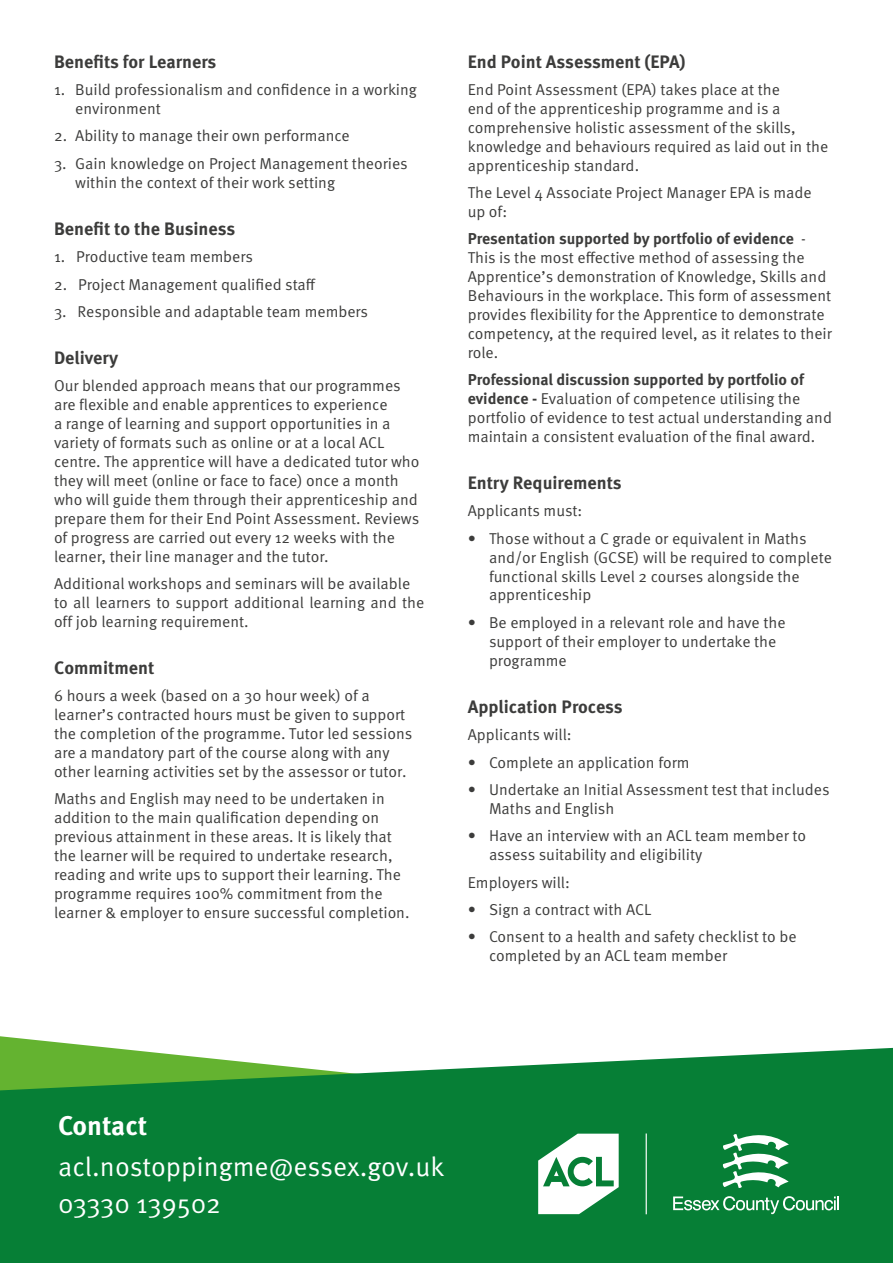
<style>
.page{position:relative;width:893px;height:1263px;background:#fff}
.page>*{position:absolute;margin:0;border:0;box-sizing:border-box;transform-origin:0 0}
.t1{font:27px/36.6px "Meta Pro Norm";letter-spacing:-.005em;color:#fff}
.t2{font:700 27px "Meta Pro";color:#fff}
.t3{font:700 18px "Meta Pro";color:#3c3c3b}
.t4{font:15.75px/18.9px "Meta Pro Norm";color:#3c3c3b}
.t5{font:700 15.75px "Meta Pro";color:#3c3c3b}
.s1{font-family:"Meta Pro Norm";font-weight:400}
.s2{font-family:"Meta Pro";font-weight:700}
</style>
<div class="page">
<svg style="left:0;top:1036px;width:111px;height:12px"></svg>
<svg style="left:0;top:1048px;width:893px;height:215px;background:#188840"></svg>
<svg style="left:538px;top:1134px;width:81px;height:80px"></svg>
<svg style="left:673px;top:1196px;width:166px;height:18px;background:#46a06a"></svg>
<svg style="left:723px;top:1131px;width:66px;height:57px"></svg>
<hr style="left:646px;top:1133px;width:1px;height:81px;background:#fff">
<p class="t3" style="left:54px;top:53px;width:164px">Benefits for Learners</p>
<p class="t4" style="left:75px;top:81px;width:343px;text-indent:-21px">1. Build professionalism and confidence in a working environment</p>
<p class="t4" style="left:54px;top:127px;width:297px">2. Ability to manage their own performance</p>
<p class="t4" style="left:75px;top:155px;width:334px;text-indent:-21px">3. Gain knowledge on Project Management theories within the context of their work setting</p>
<p class="t3" style="left:54px;top:221px;width:183px">Benefit to the Business</p>
<p class="t4" style="left:54px;top:248px;width:201px">1. Productive team members</p>
<p class="t4" style="left:54px;top:276px;width:263px">2. Project Management qualified staff</p>
<p class="t4" style="left:54px;top:303px;width:316px">3. Responsible and adaptable team members</p>
<p class="t3" style="left:54px;top:350px;width:66px">Delivery</p>
<p class="t4" style="left:54px;top:378px;width:367px">Our blended approach means that our programmes are flexible and enable apprentices to experience<br>a range of learning and support opportunities in a variety of formats such as online or at a local ACL centre. The apprentice will have a dedicated tutor who they will meet (online or face to face) once a month who will guide them through their apprenticeship and prepare them for their End Point Assessment. Reviews of progress are carried out every 12 weeks with the learner, their line manager and the tutor.</p>
<p class="t4" style="left:54px;top:575px;width:372px">Additional workshops and seminars will be available to all learners to support additional learning and the off job learning requirement.</p>
<p class="t3" style="left:54px;top:660px;width:102px">Commitment</p>
<p class="t4" style="left:54px;top:685px;width:360px">6 hours a week (based on a 30 hour week) of a learner’s contracted hours must be given to support the completion of the programme. Tutor led sessions are a mandatory part of the course along with any other learning activities set by the assessor or tutor.</p>
<p class="t4" style="left:54px;top:790px;width:357px">Maths and English may need to be undertaken in addition to the main qualification depending on previous attainment in these areas. It is likely that the learner will be required to undertake research, reading and write ups to support their learning. The programme requires 100% commitment from the learner &amp; employer to ensure successful completion.</p>
<p class="t3" style="left:468px;top:53px;width:219px">End Point Assessment (EPA)</p>
<p class="t4" style="left:468px;top:81px;width:362px">End Point Assessment (EPA) takes place at the<br>end of the apprenticeship programme and is a comprehensive holistic assessment of the skills, knowledge and behaviours required as laid out in the apprenticeship standard.</p>
<p class="t4" style="left:468px;top:184px;width:345px">The Level 4 Associate Project Manager EPA is made up of:</p>
<p class="t5" style="left:468px;top:232px;width:340px">Presentation supported by portfolio of evidence <span class="s1">-</span></p>
<p class="t4" style="left:468px;top:249px;width:366px">This is the most effective method of assessing the Apprentice’s demonstration of Knowledge, Skills and Behaviours in the workplace. This form of assessment provides flexibility for the Apprentice to demonstrate competency, at the required level, as it relates to their role.</p>
<p class="t5" style="left:468px;top:373px;width:338px">Professional discussion supported by portfolio of</p>
<p class="t4" style="left:468px;top:390px;width:366px"><span class="s2">evidence -</span> Evaluation of competence utilising the portfolio of evidence to test actual understanding and maintain a consistent evaluation of the final award.</p>
<p class="t3" style="left:468px;top:475px;width:156px">Entry Requirements</p>
<p class="t4" style="left:468px;top:502px;width:116px">Applicants must:</p>
<p class="t4" style="left:489px;top:530px;width:344px;text-indent:-21px">• Those without a C grade or equivalent in Maths and/or English (GCSE) will be required to complete functional skills Level 2 courses alongside the apprenticeship</p>
<p class="t4" style="left:489px;top:614px;width:298px;text-indent:-21px">• Be employed in a relevant role and have the support of their employer to undertake the programme</p>
<p class="t3" style="left:468px;top:699px;width:156px">Application Process</p>
<p class="t4" style="left:468px;top:726px;width:105px">Applicants will:</p>
<p class="t4" style="left:468px;top:754px;width:223px">• Complete an application form</p>
<p class="t4" style="left:489px;top:781px;width:342px;text-indent:-21px">• Undertake an Initial Assessment test that includes<br>Maths and English</p>
<p class="t4" style="left:489px;top:827px;width:318px;text-indent:-21px">• Have an interview with an ACL team member to assess suitability and eligibility</p>
<p class="t4" style="left:468px;top:874px;width:104px">Employers will:</p>
<p class="t4" style="left:468px;top:901px;width:185px">• Sign a contract with ACL</p>
<p class="t4" style="left:489px;top:928px;width:309px;text-indent:-21px">• Consent to a health and safety checklist to be completed by an ACL team member</p>
<h1 class="t2" style="left:58px;top:1114px;width:91px">Contact</h1>
<h1 class="t1" style="left:58px;top:1150px;width:388px">acl.nostoppingme@essex.gov.uk<br>03330 139502</h1>
</div>
